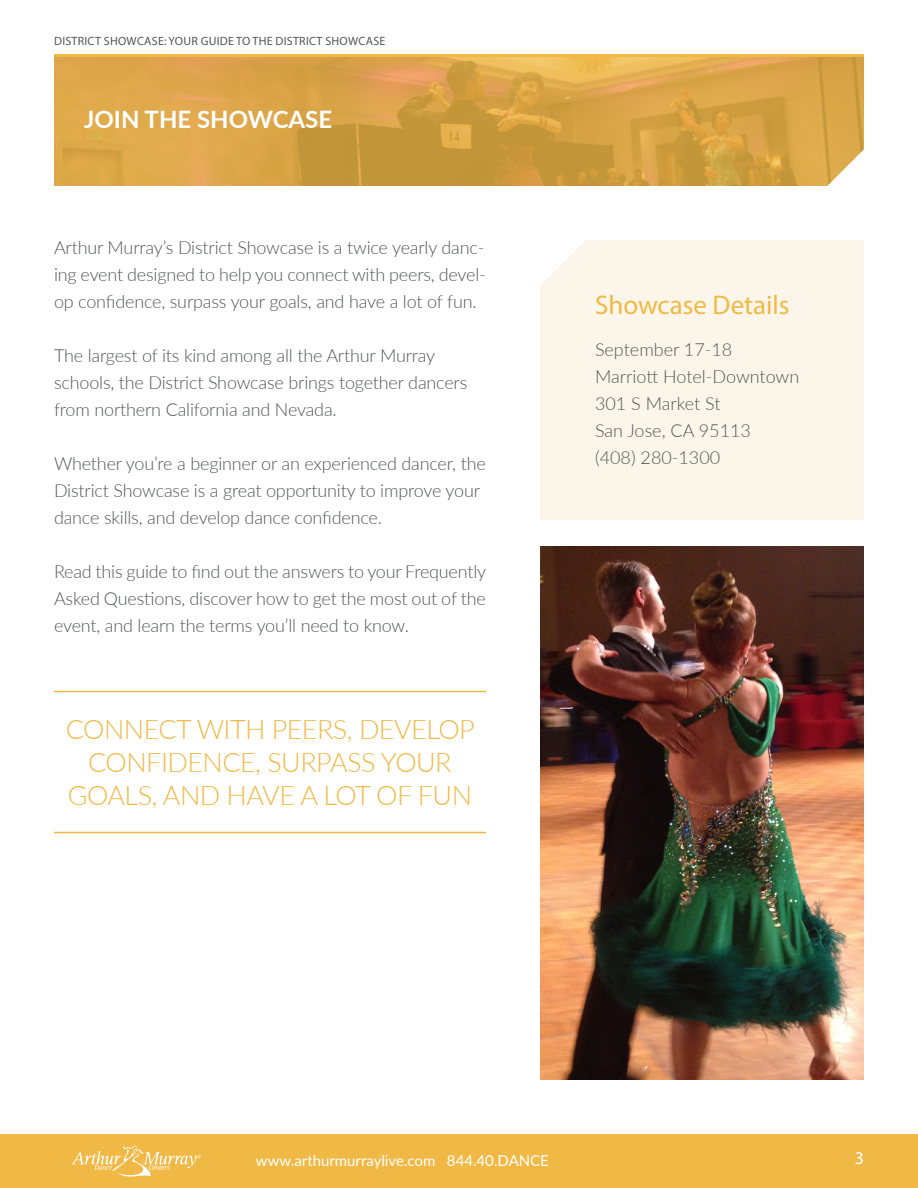
<style>
.page{position:relative;width:918px;height:1188px;background:#fff}
.page>*{position:absolute;margin:0;border:0;box-sizing:border-box;transform-origin:0 0}
.t1{font:300 27px/33px "Lato";letter-spacing:-.02em;color:#f0b946;text-align:center}
.t2{font:27px "Myriad Pro";color:#f0b946}
.t3{font:700 24px "Lato";color:#fff}
.t4{font:300 18px/27px "Lato";letter-spacing:-.01em;color:#545555;text-align:justify}
.t5{font:18px "Myriad Pro";color:#fff}
.t6{font:15px "Lato";color:#fff}
.t7{font:12px "Myriad Pro";letter-spacing:.02em;color:#545555}
</style>
<div class="page">
<div style="left:0;top:1134px;width:918px;height:54px;background:#f0b946"></div>
<svg style="left:71px;top:1145px;width:130px;height:32px"></svg>
<hr style="left:54px;top:54px;width:810px;height:3px;background:#f0b946">
<svg style="left:54px;top:57px;width:810px;height:129px;background:#d6a246"></svg>
<svg style="left:806px;top:128px;width:58px;height:58px"></svg>
<div style="left:540px;top:240px;width:324px;height:279px;background:#fcf6ea"></div>
<hr style="left:54px;top:691px;width:432px;height:1px;background:#f0b946">
<hr style="left:54px;top:832px;width:432px;height:1px;background:#f0b946">
<svg style="left:540px;top:240px;width:61px;height:64px"></svg>
<img style="left:540px;top:546px;width:324px;height:534px">
<p class="t7" style="left:54px;top:34px;width:333px">DISTRICT SHOWCASE: YOUR GUIDE TO THE DISTRICT SHOWCASE</p>
<p class="t3" style="left:84px;top:101px;width:249px">JOIN THE SHOWCASE</p>
<p class="t4" style="left:54px;top:234px;width:434px">Arthur Murray’s District Showcase is a twice yearly danc&shy;ing event designed to help you connect with peers, devel&shy;op confidence, surpass your goals, and have a lot of fun.</p>
<p class="t4" style="left:54px;top:342px;width:415px;text-align:left">The largest of its kind among all the Arthur Murray schools, the District Showcase brings together dancers from northern California and Nevada.</p>
<p class="t4" style="left:54px;top:450px;width:433px;text-align:left">Whether you’re a beginner or an experienced dancer, the<br>District Showcase is a great opportunity to improve your dance skills, and develop dance confidence.</p>
<p class="t4" style="left:54px;top:558px;width:434px">Read this guide to find out the answers to your Frequently Asked Questions, discover how to get the most out of the event, and learn the terms you’ll need to know.</p>
<p class="t1" style="left:66px;top:712px;width:410px">CONNECT WITH PEERS, DEVELOP<br>CONFIDENCE, SURPASS YOUR<br>GOALS, AND HAVE A LOT OF FUN</p>
<p class="t2" style="left:595px;top:288px;width:196px">Showcase Details</p>
<p class="t4" style="left:595px;top:336px;width:139px">September 17-18</p>
<p class="t4" style="left:595px;top:363px;width:206px">Marriott Hotel-Downtown</p>
<p class="t4" style="left:595px;top:390px;width:127px">301 S Market St</p>
<p class="t4" style="left:595px;top:417px;width:157px">San Jose, CA 95113</p>
<p class="t4" style="left:595px;top:444px;width:127px">(408) 280-1300</p>
<p class="t6" style="left:256px;top:1150px;width:295px">www.arthurmurraylive.com 844.40.DANCE</p>
<p class="t5" style="left:855px;top:1147px;width:11px">3</p>
</div>
